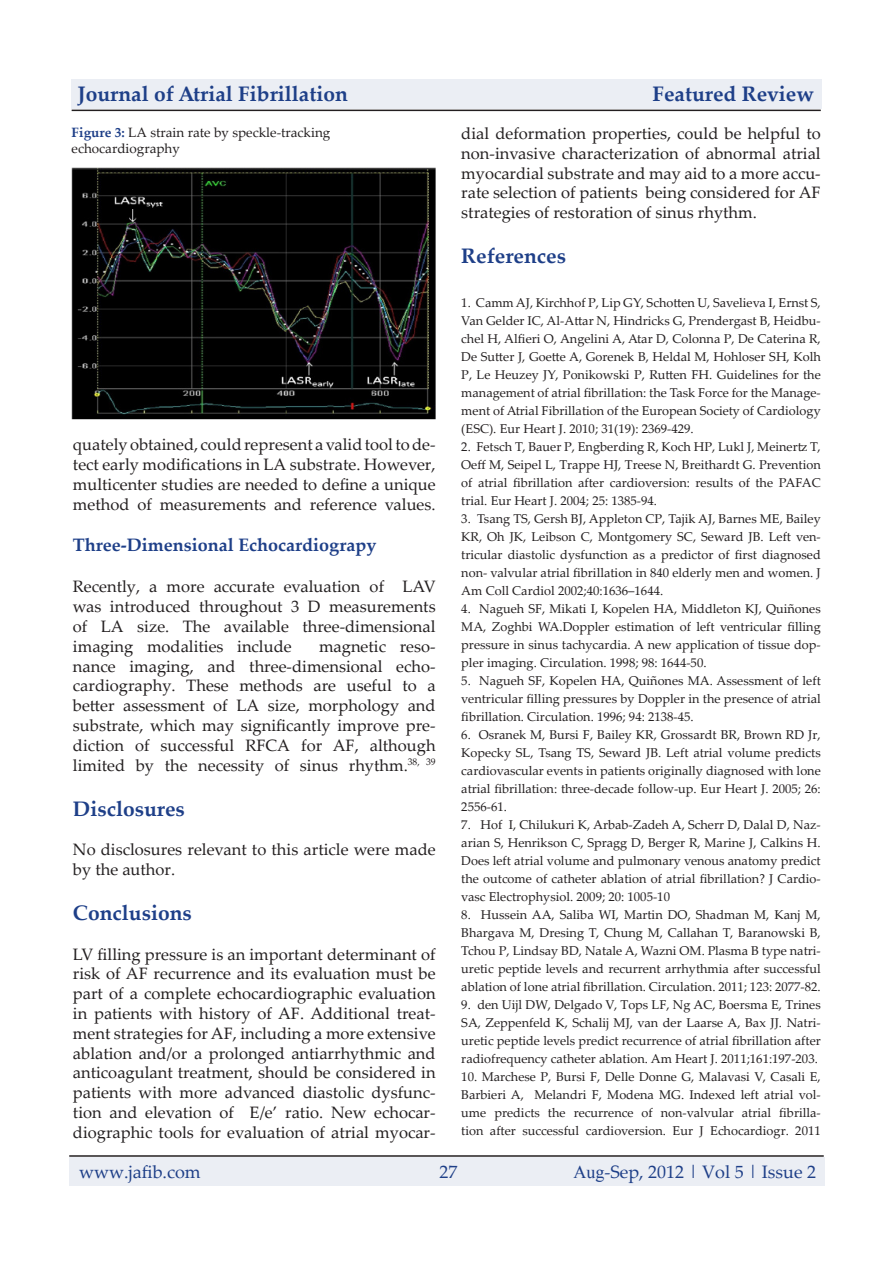
<style>
.page{position:relative;width:893px;height:1263px;background:#fff}
.page>*{position:absolute;margin:0;border:0;box-sizing:border-box;transform-origin:0 0}
.pgheader{font:700 21px "Palatino Linotype";color:#1e3f88}
.sectionheader{font:700 21px "Palatino Linotype";color:#1e3f88}
.subheader{font:700 21px "Palatino Linotype";color:#1e3f88}
.pgheader-2{font:18px "Palatino Linotype";color:#1e3f88}
.body{font:700 18px "Palatino Linotype";color:#1e3f88}
.sectionheader-2{font:16.5px/19.8px "Palatino Linotype";color:#231f20;text-align:justify}
.body-2{font:16.5px/19.8px "Palatino Linotype";color:#231f20;text-align:justify}
.body_small{font:13.5px "Palatino Linotype";color:#231f20}
.body-3{font:12.75px/18px "Palatino Linotype";color:#231f20;text-align:justify}
.s1{font-weight:700;color:#1e3f88}
.s2{font-family:"Times New Roman"}
</style>
<div class="page">
<img style="left:72px;top:167px;width:364px;height:253px">
<hr style="left:69px;top:1155px;width:755px;height:2px;background:#231f20">
<div style="left:69px;top:1157px;width:755px;height:29px;background:#ebeef4"></div>
<div style="left:72px;top:79px;width:750px;height:30px;background:#ebeef4"></div>
<hr style="left:72px;top:110px;width:749px;height:1px;background:#231f20">
<p class="pgheader" style="left:78px;top:79px;width:272px">Journal of Atrial Fibrillation</p>
<p class="pgheader" style="left:652px;top:79px;width:163px">Featured Review</p>
<p class="body_small" style="left:72px;top:123px;width:260px"><span class="s1">Figure 3:</span> LA strain rate by speckle-tracking</p>
<p class="body_small" style="left:72px;top:139px;width:110px">echocardiography</p>
<p class="body-2" style="left:73px;top:434px;width:364px">quately obtained, could represent a valid tool to de&shy;tect early modifications in LA substrate. However, multicenter studies are needed to define a unique method of measurements and reference values.</p>
<p class="body" style="left:73px;top:532px;width:305px">Three-Dimensional Echocardiograpy</p>
<p class="body-2" style="left:73px;top:576px;width:364px">Recently, a more accurate evaluation of LAV was introduced throughout 3 D measurements of LA size. The available three-dimensional imaging modalities include</p>
<p class="body-2" style="left:73px;top:635px;width:364px;text-indent:246px">magnetic reso&shy;nance imaging, and three-dimensional echo&shy;cardiography. These methods are useful to a better assessment of LA size, morphology and substrate, which may significantly improve pre&shy;diction of successful RFCA for AF, although limited by the necessity of sinus rhythm.<sup>38,</sup> <sup>39</sup></p>
<p class="sectionheader" style="left:73px;top:793px;width:113px">Disclosures</p>
<p class="sectionheader-2" style="left:73px;top:839px;width:364px">No disclosures relevant to this article were made by the author.</p>
<p class="sectionheader" style="left:73px;top:898px;width:120px">Conclusions</p>
<p class="sectionheader-2" style="left:73px;top:943px;width:364px">LV filling pressure is an important determinant of risk of AF recurrence and its evaluation must be part of a complete echocardiographic evaluation in patients with history of AF. Additional treat&shy;ment strategies for AF, including a more extensive ablation and/or a prolonged antiarrhythmic and anticoagulant treatment, should be considered in patients with more advanced diastolic dysfunc&shy;tion and elevation of E/e’ ratio. New echocar&shy;diographic tools for evaluation of atrial myocar-</p>
<p class="sectionheader-2" style="left:461px;top:123px;width:361px">dial deformation properties, could be helpful to non-invasive characterization of abnormal atrial myocardial substrate and may aid to a more accu&shy;rate selection of patients being considered for AF strategies of restoration of sinus rhythm.</p>
<p class="subheader" style="left:461px;top:241px;width:106px">References</p>
<p class="body-3" style="left:461px;top:293px;width:361px">1. Camm AJ, Kirchhof P, Lip GY, Schotten U, Savelieva I, Ernst S, Van Gelder IC, Al-Attar N, Hindricks G, Prendergast B, Heidbu&shy;chel H, Alfieri O, Angelini A, Atar D, Colonna P, De Caterina R, De Sutter J, Goette A, Gorenek B, Heldal M, Hohloser SH, Kolh P, Le Heuzey JY, Ponikowski P, Rutten FH. Guidelines for the management of atrial fibrillation: the Task Force for the Manage&shy;ment of Atrial Fibrillation of the European Society of Cardiology (ESC). Eur Heart J. 2010; 31(19): 2369-429.</p>
<p class="body-3" style="left:461px;top:437px;width:361px">2. Fetsch T, Bauer P, Engberding R, Koch HP, Lukl J, Meinertz T, Oeff M, Seipel L, Trappe HJ, Treese N, Breithardt G. Prevention of atrial fibrillation after cardioversion: results of the PAFAC trial. Eur Heart J. 2004; 25: 1385-94.</p>
<p class="body-3" style="left:461px;top:509px;width:361px">3. Tsang TS, Gersh BJ, Appleton CP, Tajik AJ, Barnes ME, Bailey KR, Oh JK, Leibson C, Montgomery SC, Seward JB. Left ven&shy;tricular diastolic dysfunction as a predictor of first diagnosed non- valvular atrial fibrillation in 840 elderly men and women. J Am Coll Cardiol 2002;40:1636–1644.</p>
<p class="body-3" style="left:461px;top:599px;width:361px">4. Nagueh SF, Mikati I, Kopelen HA, Middleton KJ, Quiñones MA, Zoghbi WA.Doppler estimation of left ventricular filling pressure in sinus tachycardia. A new application of tissue dop&shy;pler imaging. Circulation. 1998; 98: 1644-50.</p>
<p class="body-3" style="left:461px;top:671px;width:361px">5. Nagueh SF, Kopelen HA, Quiñones MA. Assessment of left ventricular filling pressures by Doppler in the presence of atrial fibrillation. Circulation. 1996; 94: 2138-45.</p>
<p class="body-3" style="left:461px;top:725px;width:361px">6. Osranek M, Bursi F, Bailey KR, Grossardt BR, Brown RD Jr, Kopecky SL, Tsang TS, Seward JB. Left atrial volume predicts cardiovascular events in patients originally diagnosed with lone atrial fibrillation: three-decade follow-up. Eur Heart J. 2005; 26:<br>2556-61.</p>
<p class="body-3" style="left:461px;top:815px;width:361px">7. Hof I, Chilukuri K, Arbab-Zadeh A, Scherr D, Dalal D, Naz&shy;arian S, Henrikson C, Spragg D, Berger R, Marine J, Calkins H.<br>Does left atrial volume and pulmonary venous anatomy predict the outcome of catheter ablation of atrial fibrillation? J Cardio&shy;vasc Electrophysiol. 2009; 20: 1005-10</p>
<p class="body-3" style="left:461px;top:905px;width:361px">8. Hussein AA, Saliba WI, Martin DO, Shadman M, Kanj M, Bhargava M, Dresing T, Chung M, Callahan T, Baranowski B, Tchou P, Lindsay BD, Natale A, Wazni OM. Plasma B type natri&shy;uretic peptide levels and recurrent arrhythmia after successful ablation of lone atrial fibrillation. Circulation. 2011; 123: 2077-82.</p>
<p class="body-3" style="left:461px;top:995px;width:361px">9. den Uijl DW, Delgado V, Tops LF, Ng AC, Boersma E, Trines SA, Zeppenfeld K, Schalij MJ, van der Laarse A, Bax JJ. Natri&shy;uretic peptide levels predict recurrence of atrial fibrillation after radiofrequency catheter ablation. Am Heart J. 2011;161:197-203.</p>
<p class="body-3" style="left:461px;top:1067px;width:361px">10. Marchese P, Bursi F, Delle Donne G, Malavasi V, Casali E, Barbieri A, Melandri F, Modena MG. Indexed left atrial vol&shy;ume predicts the recurrence of non-valvular atrial fibrilla&shy;tion after successful cardioversion. Eur J Echocardiogr. 2011</p>
<p class="pgheader-2" style="left:79px;top:1159px;width:123px">www.jafib.com</p>
<p class="pgheader-2" style="left:439px;top:1159px;width:19px">27</p>
<p class="pgheader-2" style="left:573px;top:1159px;width:244px"><span class="s2">Aug</span>-Sep, 2012 | Vol 5 | Issue 2</p>
</div>
